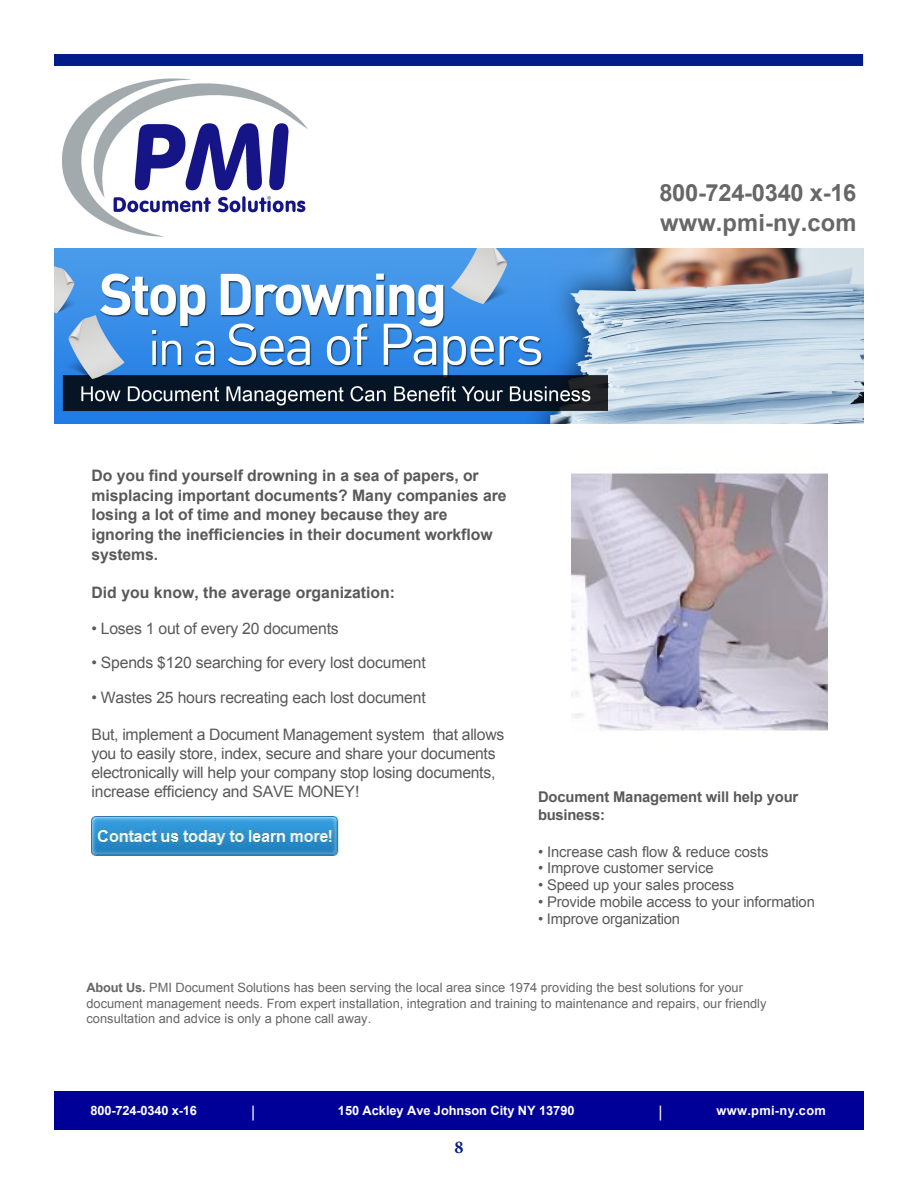
<style>
.page{position:relative;width:918px;height:1188px;background:#fff}
.page>*{position:absolute;margin:0;border:0;box-sizing:border-box;transform-origin:0 0}
.t1{font:700 23.7px/29.5px "Arial";letter-spacing:-.01em;color:#676767}
.t2{font:700 18px "Minion Pro";color:#001c88}
.t3{font:15.75px/18.8px "Arial";letter-spacing:-.02em;color:#595959}
.t4{font:700 15.75px/19.6px "Arial";letter-spacing:-.005em;color:#595959}
.t5{font:15.75px "Arial";color:#fff}
.t6{font:14.85px "Arial";letter-spacing:-.01em;color:#595959}
.t7{font:700 14.85px/17.7px "Arial";letter-spacing:-.01em;color:#595959}
.t8{font:12.75px/15.8px "Arial";color:#666}
.t9{font:700 12.75px "Arial";letter-spacing:-.005em;color:#fff}
.t10{font:700 12.75px "Arial";letter-spacing:.025em;color:#fff}
.s1{font-weight:700}
</style>
<div class="page">
<div style="left:54px;top:1091px;width:810px;height:39px;background:#009"></div>
<img style="left:62px;top:78px;width:246px;height:159px">
<img style="left:54px;top:248px;width:810px;height:176px">
<img style="left:91px;top:816px;width:253px;height:40px">
<img style="left:572px;top:473px;width:256px;height:258px">
<div style="left:54px;top:54px;width:809px;height:12px;background:#001c88"></div>
<p class="t1" style="left:659px;top:179px;width:199px">800-724-0340 x-16 www.pmi-ny.com</p>
<p class="t4" style="left:91px;top:466px;width:417px">Do you find yourself drowning in a sea of papers, or misplacing important documents? Many companies are losing a lot of time and money because they are ignoring the inefficiencies in their document workflow systems.</p>
<p class="t4" style="left:91px;top:583px;width:305px">Did you know, the average organization:</p>
<p class="t3" style="left:91px;top:619px;width:249px">• Loses 1 out of every 20 documents</p>
<p class="t3" style="left:91px;top:654px;width:336px">• Spends $120 searching for every lost document</p>
<p class="t3" style="left:91px;top:688px;width:336px">• Wastes 25 hours recreating each lost document</p>
<p class="t3" style="left:91px;top:726px;width:414px">But, implement a Document Management system that allows you to easily store, index, secure and share your documents electronically will help your company stop losing documents, increase efficiency and SAVE MONEY!</p>
<p class="t7" style="left:538px;top:789px;width:262px">Document Management will help your business:</p>
<p class="t6" style="left:538px;top:842px;width:232px">• Increase cash flow &amp; reduce costs</p>
<p class="t6" style="left:538px;top:858px;width:177px">• Improve customer service</p>
<p class="t6" style="left:538px;top:875px;width:198px">• Speed up your sales process</p>
<p class="t6" style="left:538px;top:892px;width:278px">• Provide mobile access to your information</p>
<p class="t6" style="left:538px;top:909px;width:144px">• Improve organization</p>
<p class="t8" style="left:87px;top:980px;width:682px"><span class="s1">About Us.</span> PMI Document Solutions has been serving the local area since 1974 providing the best solutions for your document management needs. From expert installation, integration and training to maintenance and repairs, our friendly consultation and advice is only a phone call away.</p>
<p class="t9" style="left:90px;top:1102px;width:108px">800-724-0340 x-16</p>
<p class="t5" style="left:251px;top:1101px;width:6px">|</p>
<p class="t9" style="left:338px;top:1102px;width:238px">150 Ackley Ave Johnson City NY 13790</p>
<p class="t5" style="left:658px;top:1101px;width:6px">|</p>
<p class="t10" style="left:717px;top:1102px;width:111px">www.pmi-ny.com</p>
<p class="t2" style="left:454px;top:1135px;width:10px">8</p>
</div>
